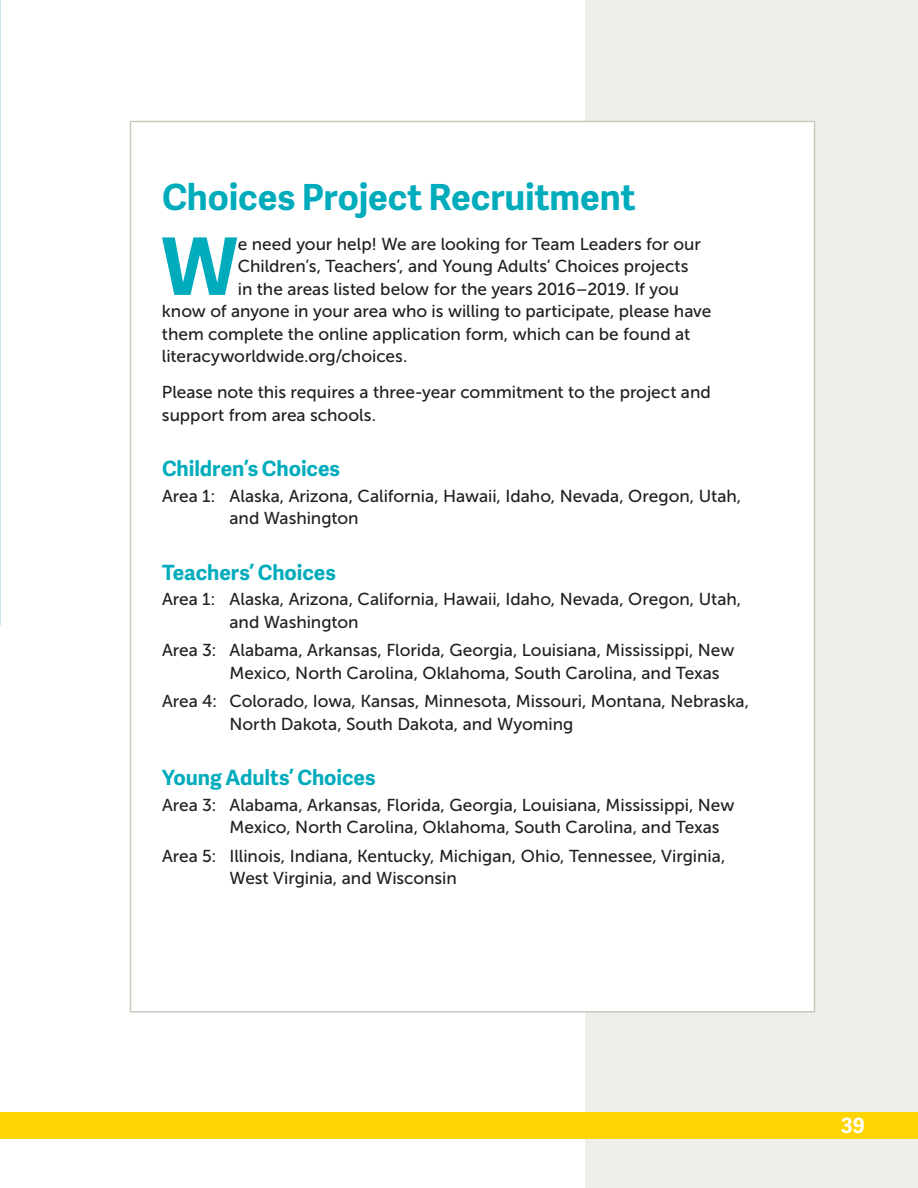
<style>
.page{position:relative;width:918px;height:1188px;background:#fff}
.page>*{position:absolute;margin:0;border:0;box-sizing:border-box;transform-origin:0 0}
.ABT{font:700 79.35px "Adelle Sans";color:#00acbc}
.Body{font:700 36px "Adelle Sans";color:#00acbc}
.ABT-2{font:700 21px "Adelle Sans";color:#00acbc}
.ABT-3{font:700 21px "Adelle Sans";color:#fff}
.ABT-4{font:17.25px/22.5px "Museo Sans 500";color:#231f20}
</style>
<div class="page">
<div style="left:585px;top:0;width:333px;height:1188px;background:#edede9"></div>
<div style="left:130px;top:121px;width:685px;height:891px;background:#fff;border:2px solid #ccc8bd"></div>
<div style="left:0;top:1112px;width:918px;height:27px;background:#fed503"></div>
<p class="Body" style="left:162px;top:170px;width:475px">Choices Project Recruitment</p>
<p class="ABT" style="left:161px;top:209px;width:78px">W</p>
<p class="ABT-4" style="left:238px;top:233px;width:464px">e need your help! We are looking for Team Leaders for our</p>
<p class="ABT-4" style="left:238px;top:255px;width:452px">Children’s, Teachers’, and Young Adults’ Choices projects</p>
<p class="ABT-4" style="left:238px;top:278px;width:443px">in the areas listed below for the years 2016–2019. If you</p>
<p class="ABT-4" style="left:162px;top:300px;width:551px">know of anyone in your area who is willing to participate, please have</p>
<p class="ABT-4" style="left:162px;top:323px;width:530px">them complete the online application form, which can be found at</p>
<p class="ABT-4" style="left:162px;top:345px;width:247px">literacyworldwide.org/choices.</p>
<p class="ABT-4" style="left:162px;top:381px;width:550px">Please note this requires a three-year commitment to the project and support from area schools.</p>
<p class="ABT-2" style="left:162px;top:454px;width:180px">Children’s Choices</p>
<p class="ABT-4" style="left:230px;top:485px;width:513px;text-indent:-68px">Area 1: Alaska, Arizona, California, Hawaii, Idaho, Nevada, Oregon, Utah, and Washington</p>
<p class="ABT-2" style="left:162px;top:557px;width:175px">Teachers’ Choices</p>
<p class="ABT-4" style="left:230px;top:588px;width:513px;text-indent:-68px">Area 1: Alaska, Arizona, California, Hawaii, Idaho, Nevada, Oregon, Utah, and Washington</p>
<p class="ABT-4" style="left:230px;top:639px;width:506px;text-indent:-68px">Area 3: Alabama, Arkansas, Florida, Georgia, Louisiana, Mississippi, New<br>Mexico, North Carolina, Oklahoma, South Carolina, and Texas</p>
<p class="ABT-4" style="left:230px;top:690px;width:521px;text-indent:-68px">Area 4: Colorado, Iowa, Kansas, Minnesota, Missouri, Montana, Nebraska,<br>North Dakota, South Dakota, and Wyoming</p>
<p class="ABT-2" style="left:162px;top:763px;width:215px">Young Adults’ Choices</p>
<p class="ABT-4" style="left:230px;top:794px;width:506px;text-indent:-68px">Area 3: Alabama, Arkansas, Florida, Georgia, Louisiana, Mississippi, New<br>Mexico, North Carolina, Oklahoma, South Carolina, and Texas</p>
<p class="ABT-4" style="left:230px;top:845px;width:497px;text-indent:-68px">Area 5: Illinois, Indiana, Kentucky, Michigan, Ohio, Tennessee, Virginia,<br>West Virginia, and Wisconsin</p>
<p class="ABT-3" style="left:841px;top:1110px;width:25px">39</p>
</div>
